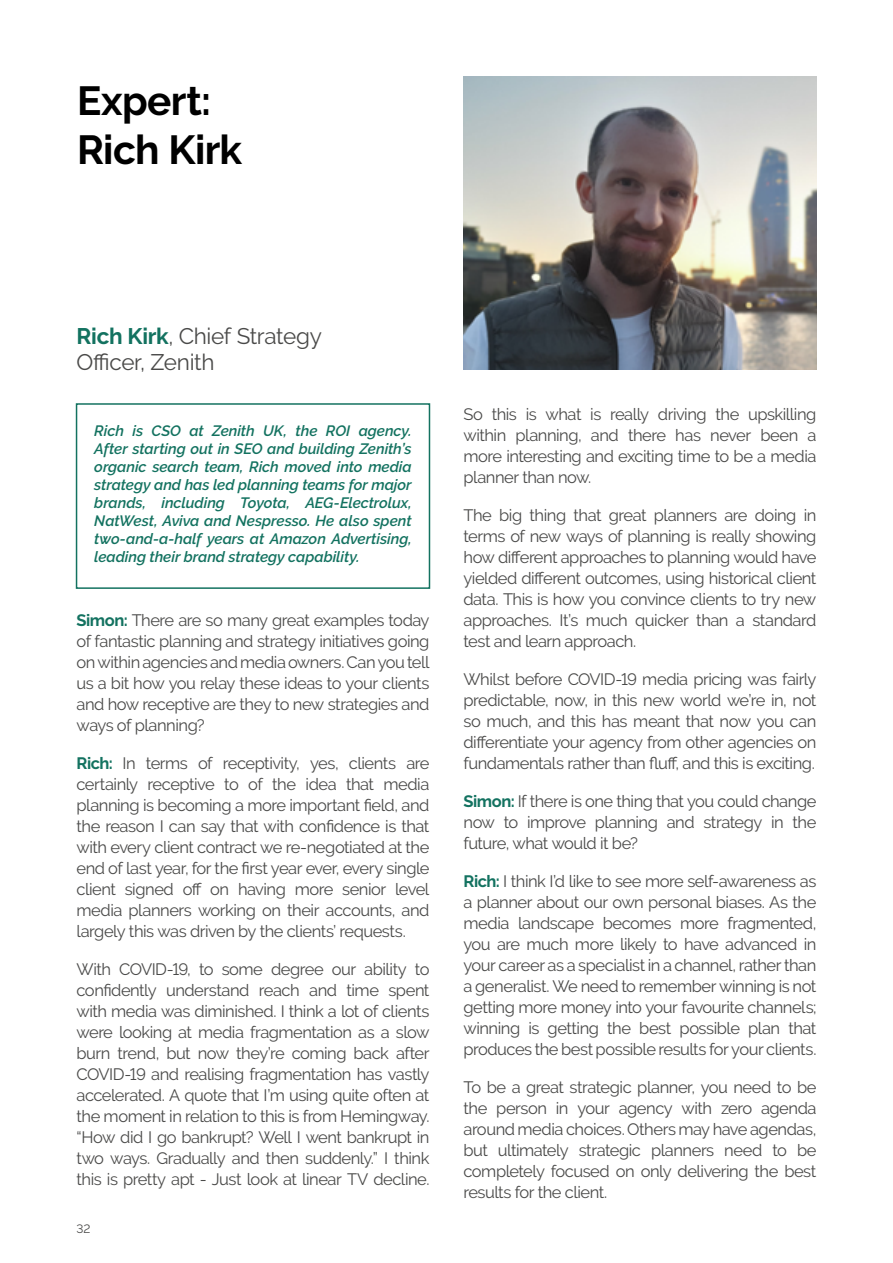
<style>
.page{position:relative;width:893px;height:1263px;background:#fff}
.page>*{position:absolute;margin:0;border:0;box-sizing:border-box;transform-origin:0 0}
.t1{font:700 40.5px/49.1px "Raleway";letter-spacing:-.015em;color:#000}
.t2{font:22.5px/25.5px "Raleway";letter-spacing:-.015em;color:#4a4a49}
.t3{font:16.5px/21px "Raleway";letter-spacing:-.03em;color:#4a4a49;text-align:justify}
.t4{font:italic 600 15px/18px "Raleway";color:#137260;text-align:justify}
.t5{font:12px "Raleway";color:#4a4a49}
.s1{font-weight:700;color:#137260}
</style>
<div class="page">
<img style="left:463px;top:77px;width:354px;height:293px">
<div style="left:76px;top:403px;width:354px;height:186px;border:2px solid #137260"></div>
<h1 class="t1" style="left:77px;top:76px;width:167px">Expert:<br>Rich Kirk</h1>
<h2 class="t2" style="left:77px;top:324px;width:247px"><span class="s1">Rich Kirk</span>, Chief Strategy<br>Officer, Zenith</h2>
<p class="t4" style="left:94px;top:422px;width:319px">Rich is CSO at Zenith UK, the ROI agency.<br>After starting out in SEO and building Zenith’s organic search team, Rich moved into media strategy and has led planning teams for major brands, including Toyota, AEG-Electrolux, NatWest, Aviva and Nespresso. He also spent two-and-a-half years at Amazon Advertising, leading their brand strategy capability.</p>
<p class="t3" style="left:77px;top:609px;width:354px"><span class="s1">Simon:</span> There are so many great examples today of fantastic planning and strategy initiatives going on within agencies and media owners. Can you tell us a bit how you relay these ideas to your clients and how receptive are they to new strategies and ways of planning?</p>
<p class="t3" style="left:77px;top:752px;width:354px"><span class="s1">Rich:</span> In terms of receptivity, yes, clients are certainly receptive to of the idea that media planning is becoming a more important field, and the reason I can say that with confidence is that with every client contract we re-negotiated at the end of last year, for the first year ever, every single client signed off on having more senior level media planners working on their accounts, and largely this was driven by the clients’ requests.</p>
<p class="t3" style="left:77px;top:958px;width:354px">With COVID-19, to some degree our ability to confidently understand reach and time spent with media was diminished. I think a lot of clients were looking at media fragmentation as a slow burn trend, but now they’re coming back after COVID-19 and realising fragmentation has vastly accelerated. A quote that I’m using quite often at the moment in relation to this is from Hemingway. “How did I go bankrupt? Well I went bankrupt in two ways. Gradually and then suddenly.” I think this is pretty apt - Just look at linear TV decline.</p>
<p class="t5" style="left:77px;top:1222px;width:16px">32</p>
<p class="t3" style="left:463px;top:403px;width:354px">So this is what is really driving the upskilling within planning, and there has never been a more interesting and exciting time to be a media planner than now.</p>
<p class="t3" style="left:463px;top:504px;width:354px">The big thing that great planners are doing in terms of new ways of planning is really showing how different approaches to planning would have yielded different outcomes, using historical client data. This is how you convince clients to try new approaches. It’s much quicker than a standard test and learn approach.</p>
<p class="t3" style="left:463px;top:668px;width:354px">Whilst before COVID-19 media pricing was fairly predictable, now, in this new world we’re in, not so much, and this has meant that now you can differentiate your agency from other agencies on fundamentals rather than fluff, and this is exciting.</p>
<p class="t3" style="left:463px;top:790px;width:354px"><span class="s1">Simon:</span> If there is one thing that you could change now to improve planning and strategy in the future, what would it be?</p>
<p class="t3" style="left:463px;top:870px;width:354px"><span class="s1">Rich:</span> I think I’d like to see more self-awareness as a planner about our own personal biases. As the media landscape becomes more fragmented, you are much more likely to have advanced in your career as a specialist in a channel, rather than a generalist. We need to remember winning is not getting more money into your favourite channels; winning is getting the best possible plan that produces the best possible results for your clients.</p>
<p class="t3" style="left:463px;top:1076px;width:354px">To be a great strategic planner, you need to be the person in your agency with zero agenda around media choices. Others may have agendas, but ultimately strategic planners need to be completely focused on only delivering the best results for the client.</p>
</div>
